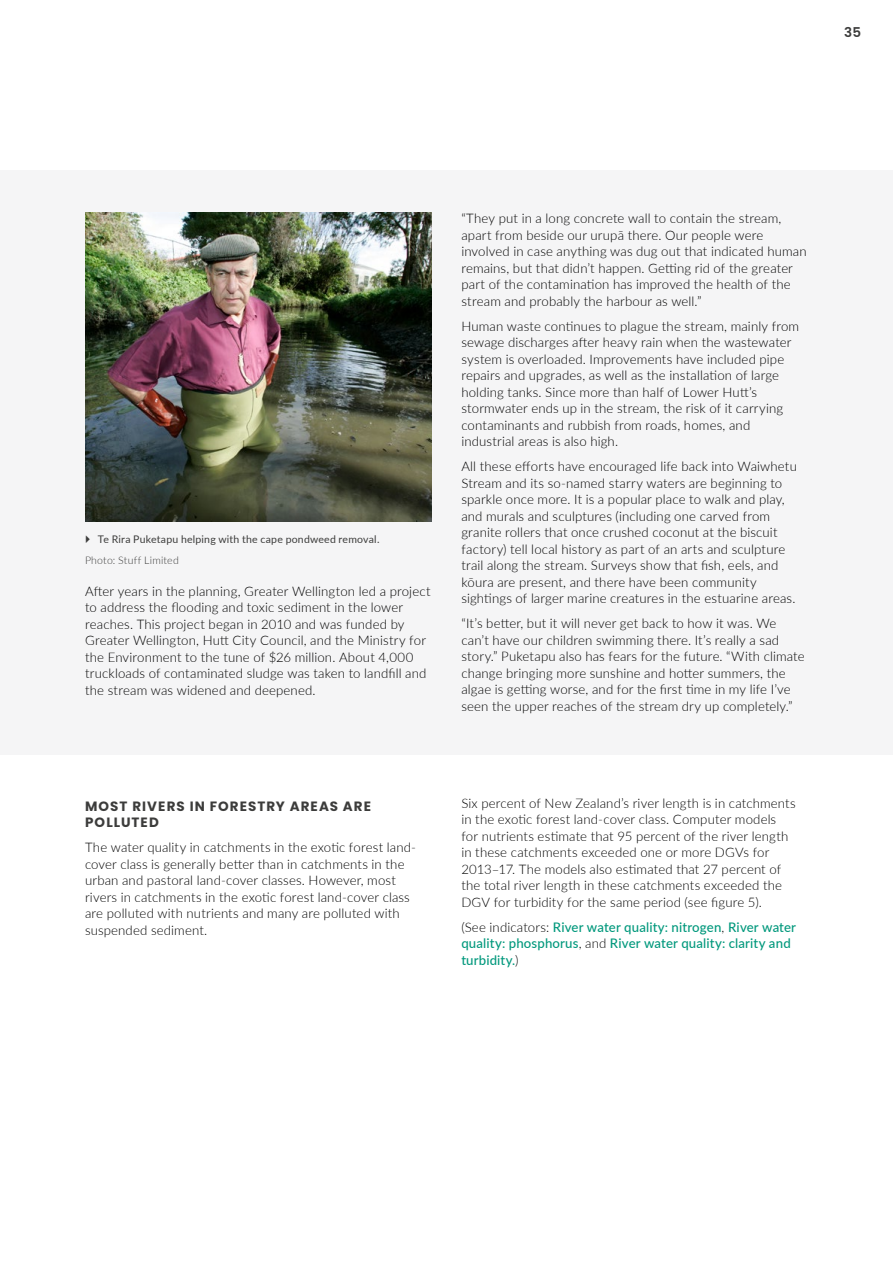
<style>
.page{position:relative;width:893px;height:1263px;background:#fff}
.page>*{position:absolute;margin:0;border:0;box-sizing:border-box;transform-origin:0 0}
.t1{font:700 13.5px/16.2px "Poppins";letter-spacing:.08em;color:#3c3c3b}
.t2{font:600 13.5px "Poppins";color:#3c3c3b}
.t3{font:300 13.2px/16.5px "Lato";letter-spacing:.01em;color:#000}
.t4{font:500 13.2px/16.5px "Lato";letter-spacing:.01em;color:#00987c}
.t5{font:10.5px "Lato";letter-spacing:.02em;color:#3c3c3b}
.t6{font:300 10.5px "Lato";letter-spacing:.02em;color:#3c3c3b}
.s1{font-weight:300;color:#000}
</style>
<div class="page">
<div style="left:0;top:170px;width:893px;height:584px;background:#f5f5f6"></div>
<img style="left:85px;top:213px;width:347px;height:309px">
<p class="t2" style="left:844px;top:24px;width:18px">35</p>
<p class="t5" style="left:98px;top:531px;width:283px">Te Rira Puketapu helping with the cape pondweed removal.</p>
<p class="t6" style="left:85px;top:553px;width:95px">Photo: Stuff Limited</p>
<p class="t3" style="left:85px;top:582px;width:347px">After years in the planning, Greater Wellington led a project to address the flooding and toxic sediment in the lower reaches. This project began in 2010 and was funded by Greater Wellington, Hutt City Council, and the Ministry for the Environment to the tune of $26 million. About 4,000 truckloads of contaminated sludge was taken to landfill and the stream was widened and deepened.</p>
<p class="t3" style="left:461px;top:210px;width:347px">“They put in a long concrete wall to contain the stream, apart from beside our urupā there. Our people were involved in case anything was dug out that indicated human remains, but that didn’t happen. Getting rid of the greater part of the contamination has improved the health of the stream and probably the harbour as well.”</p>
<p class="t3" style="left:461px;top:317px;width:339px">Human waste continues to plague the stream, mainly from sewage discharges after heavy rain when the wastewater system is overloaded. Improvements have included pipe repairs and upgrades, as well as the installation of large holding tanks. Since more than half of Lower Hutt’s stormwater ends up in the stream, the risk of it carrying contaminants and rubbish from roads, homes, and industrial areas is also high.</p>
<p class="t3" style="left:461px;top:458px;width:337px">All these efforts have encouraged life back into Waiwhetu Stream and its so-named starry waters are beginning to sparkle once more. It is a popular place to walk and play, and murals and sculptures (including one carved from granite rollers that once crushed coconut at the biscuit factory) tell local history as part of an arts and sculpture trail along the stream. Surveys show that fish, eels, and kōura are present, and there have been community sightings of larger marine creatures in the estuarine areas.</p>
<p class="t3" style="left:461px;top:615px;width:345px">“It’s better, but it will never get back to how it was. We can’t have our children swimming there. It’s really a sad story.” Puketapu also has fears for the future. “With climate change bringing more sunshine and hotter summers, the algae is getting worse, and for the first time in my life I’ve seen the upper reaches of the stream dry up completely.”</p>
<p class="t1" style="left:85px;top:798px;width:287px">MOST RIVERS IN FORESTRY AREAS ARE<br>POLLUTED</p>
<p class="t3" style="left:85px;top:839px;width:333px">The water quality in catchments in the exotic forest land&shy;cover class is generally better than in catchments in the urban and pastoral land-cover classes. However, most rivers in catchments in the exotic forest land-cover class are polluted with nutrients and many are polluted with suspended sediment.</p>
<p class="t3" style="left:461px;top:794px;width:336px">Six percent of New Zealand’s river length is in catchments in the exotic forest land-cover class. Computer models for nutrients estimate that 95 percent of the river length in these catchments exceeded one or more DGVs for 2013–17. The models also estimated that 27 percent of the total river length in these catchments exceeded the DGV for turbidity for the same period (see figure 5).</p>
<p class="t4" style="left:461px;top:918px;width:336px"><span class="s1">(See indicators:</span> River water quality: nitrogen<span class="s1">,</span> River water quality: phosphorus<span class="s1">, and</span> River water quality: clarity and turbidity.<span class="s1">)</span></p>
</div>
